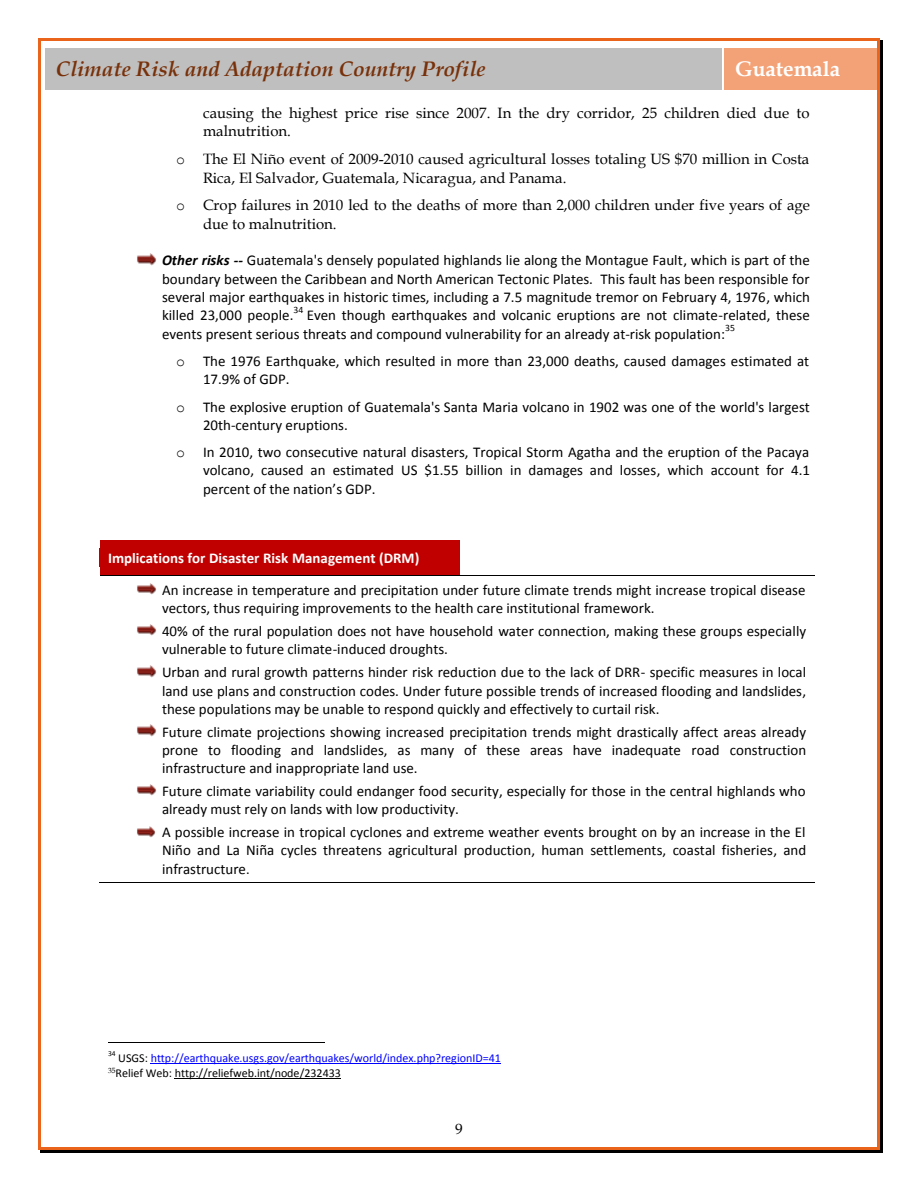
<style>
.page{position:relative;width:918px;height:1188px;background:#fff}
.page>*{position:absolute;margin:0;border:0;box-sizing:border-box;transform-origin:0 0}
.t1{font:italic 700 21px "Book Antiqua";color:#78310a}
.t2{font:700 21px "Book Antiqua";color:#fff}
.t3{font:15px/18.3px "Calibri";color:#000}
.t4{font:15px/18.8px "Book Antiqua";color:#000}
.t5{font:700 15px "Calibri";color:#fff}
.t6{font:12px/14.5px "Calibri";letter-spacing:-.005em;color:#00f}
.t7{font:9.75px "Calibri";color:#000}
.t8{font:7.5px "Calibri";color:#000}
.s1{font-family:"Courier New"}
.s2{font-weight:700;font-style:italic}
.s3{font-size:14.25px}
.s4{color:#000}
</style>
<div class="page">
<div style="left:45px;top:49px;width:676px;height:41px;background:#bfbfbf"></div>
<div style="left:724px;top:49px;width:152px;height:41px;background:#f3a176"></div>
<img style="left:137px;top:253px;width:20px;height:12px">
<hr style="left:108px;top:1043px;width:216px;height:1px;background:#000">
<hr style="left:151px;top:1063px;width:350px;height:1px;background:#00f">
<hr style="left:175px;top:1078px;width:166px;height:1px;background:#000">
<div style="left:100px;top:540px;width:359px;height:8px;background:#c00000"></div>
<div style="left:100px;top:548px;width:8px;height:19px;background:#c00000"></div>
<div style="left:451px;top:548px;width:8px;height:19px;background:#c00000"></div>
<div style="left:100px;top:567px;width:359px;height:9px;background:#c00000"></div>
<div style="left:108px;top:548px;width:343px;height:19px;background:#c00000"></div>
<img style="left:137px;top:583px;width:20px;height:12px">
<img style="left:137px;top:624px;width:20px;height:12px">
<img style="left:137px;top:665px;width:20px;height:12px">
<img style="left:137px;top:725px;width:20px;height:12px">
<img style="left:137px;top:784px;width:20px;height:12px">
<img style="left:137px;top:826px;width:19px;height:11px">
<hr style="left:100px;top:576px;width:359px;height:1px;background:#000">
<hr style="left:460px;top:576px;width:354px;height:1px;background:#000">
<hr style="left:99px;top:882px;width:715px;height:1px;background:#000">
<hr style="left:40px;top:38px;width:838px;height:2px;background:#eb641b">
<hr style="left:38px;top:40px;width:2px;height:1108px;background:#eb641b">
<hr style="left:880px;top:40px;width:2px;height:1108px;background:#000">
<hr style="left:878px;top:40px;width:2px;height:1108px;background:#eb641b">
<hr style="left:40px;top:1150px;width:838px;height:2px;background:#000">
<hr style="left:40px;top:1148px;width:838px;height:2px;background:#eb641b">
<svg style="left:878px;top:1148px;width:4px;height:4px"></svg>
<h1 class="t1" style="left:56px;top:57px;width:431px">Climate Risk and Adaptation Country Profile</h1>
<h1 class="t2" style="left:735px;top:57px;width:106px">Guatemala</h1>
<p class="t4" style="left:203px;top:103px;width:608px">causing the highest price rise since 2007. In the dry corridor, 25 children died due to malnutrition.</p>
<p class="t4" style="left:203px;top:150px;width:608px;text-indent:-27px"><span class="s1">o</span> The El Niño event of 2009-2010 caused agricultural losses totaling US $70 million in Costa<br>Rica, El Salvador, Guatemala, Nicaragua, and Panama.</p>
<p class="t4" style="left:203px;top:196px;width:608px;text-indent:-27px"><span class="s1">o</span> Crop failures in 2010 led to the deaths of more than 2,000 children under five years of age due to malnutrition.</p>
<p class="t3" style="left:162px;top:252px;width:650px;text-align:justify"><span class="s2">Other risks --</span> Guatemala's densely populated highlands lie along the Montague Fault, which is part of the boundary between the Caribbean and North American Tectonic Plates. This fault has been responsible for several major earthquakes in historic times, including a 7.5 magnitude tremor on February 4, 1976, which killed 23,000 people.</p>
<p class="t7" style="left:294px;top:305px;width:11px">34</p>
<p class="t3" style="left:162px;top:307px;width:649px;text-indent:145px">Even though earthquakes and volcanic eruptions are not climate-related, these events present serious threats and compound vulnerability for an already at-risk population:</p>
<p class="t7" style="left:725px;top:324px;width:11px">35</p>
<p class="t3" style="left:203px;top:353px;width:608px;text-indent:-27px"><span class="s1">o</span> The 1976 Earthquake, which resulted in more than 23,000 deaths, caused damages estimated at<br>17.9% of GDP.</p>
<p class="t3" style="left:203px;top:399px;width:608px;text-indent:-27px"><span class="s1">o</span> The explosive eruption of Guatemala's Santa Maria volcano in 1902 was one of the world's largest<br>20th-century eruptions.</p>
<p class="t3" style="left:203px;top:444px;width:608px;text-align:justify;text-indent:-27px"><span class="s1">o</span> In 2010, two consecutive natural disasters, Tropical Storm Agatha and the eruption of the Pacaya volcano, caused an estimated US $1.55 billion in damages and losses, which account for 4.1 percent of the nation’s GDP.</p>
<p class="t5" style="left:108px;top:551px;width:313px">Implications for Disaster Risk Management (DRM)</p>
<p class="t3" style="left:162px;top:582px;width:645px">An increase in temperature and precipitation under future climate trends might increase tropical disease vectors, thus requiring improvements to the health care institutional framework.</p>
<p class="t3" style="left:162px;top:623px;width:646px">40% of the rural population does not have household water connection, making these groups especially vulnerable to future climate-induced droughts.</p>
<p class="t3" style="left:162px;top:664px;width:646px;text-align:justify">Urban and rural growth patterns hinder risk reduction due to the lack of DRR- specific measures in local land use plans and construction codes. Under future possible trends of increased flooding and landslides, these populations may be unable to respond quickly and effectively to curtail risk.</p>
<p class="t3" style="left:162px;top:724px;width:646px;text-align:justify">Future climate projections showing increased precipitation trends might drastically affect areas already prone to flooding and landslides, as many of these areas have inadequate road construction infrastructure and inappropriate land use.</p>
<p class="t3" style="left:162px;top:783px;width:645px">Future climate variability could endanger food security, especially for those in the central highlands who already must rely on lands with low productivity.</p>
<p class="t3" style="left:162px;top:824px;width:646px;text-align:justify">A possible increase in tropical cyclones and extreme weather events brought on by an increase in the El Niño and La Niña cycles threatens agricultural production, human settlements, coastal fisheries, and infrastructure<span class="s3">.</span></p>
<p class="t8" style="left:108px;top:1050px;width:9px">34</p>
<p class="t6" style="left:108px;top:1052px;width:394px;text-indent:10px"><span class="s4">USGS:</span> http://earthquake.usgs.gov/earthquakes/world/index.php?regionID=41<br><sup>35</sup><span class="s4">Relief Web: http://reliefweb.int/node/232433</span></p>
<p class="t4" style="left:455px;top:1120px;width:9px">9</p>
</div>
